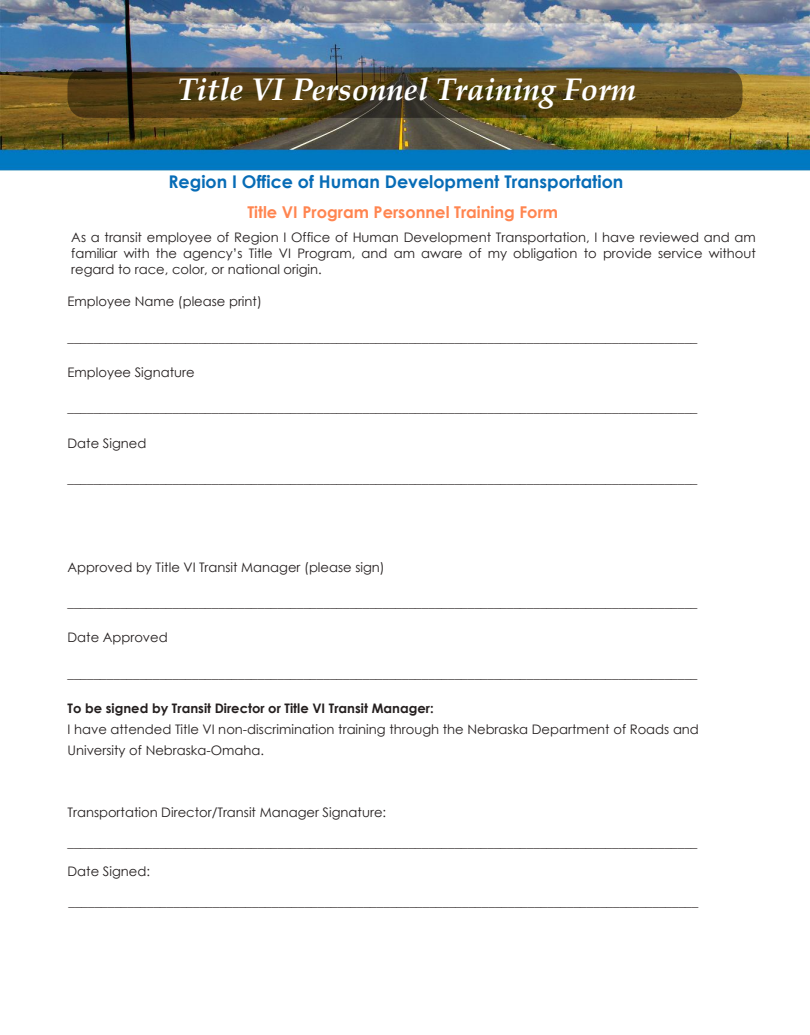
<style>
.page{position:relative;width:810px;height:1035px;background:#fff}
.page>*{position:absolute;margin:0;border:0;box-sizing:border-box;transform-origin:0 0}
.t1{font:italic 700 31.25px "Palatino Linotype";color:#fff}
.t2{font:700 17.5px "Century Gothic";color:#076cb6}
.t3{font:700 16.25px "Century Gothic";color:#ff8550}
.t4{font:13.12px/15.8px "Century Gothic";color:#241f1f;text-align:justify}
.t5{font:700 13.12px "Century Gothic";color:#241f1f}
</style>
<div class="page">
<img style="left:0;top:0;width:810px;height:171px">
<svg style="left:67px;top:68px;width:675px;height:50px;background:#52421b"></svg>
<h1 class="t1" style="left:177px;top:67px;width:461px">Title VI Personnel Training Form</h1>
<h2 class="t2" style="left:168px;top:168px;width:457px">Region I Office of Human Development Transportation</h2>
<p class="t3" style="left:247px;top:202px;width:312px">Title VI Program Personnel Training Form</p>
<p class="t4" style="left:71px;top:229px;width:686px">As a transit employee of Region I Office of Human Development Transportation, I have reviewed and am familiar with the agency’s Title VI Program, and am aware of my obligation to provide service without regard to race, color, or national origin.</p>
<p class="t4" style="left:68px;top:294px;width:196px">Employee Name (please print)</p>
<p class="t4" style="left:68px;top:329px;width:631px">________________________________________________________________________________________________</p>
<p class="t4" style="left:68px;top:364px;width:129px">Employee Signature</p>
<p class="t4" style="left:68px;top:399px;width:631px">________________________________________________________________________________________________</p>
<p class="t4" style="left:68px;top:435px;width:80px">Date Signed</p>
<p class="t4" style="left:68px;top:470px;width:631px">________________________________________________________________________________________________</p>
<p class="t4" style="left:68px;top:559px;width:319px">Approved by Title VI Transit Manager (please sign)</p>
<p class="t4" style="left:68px;top:594px;width:631px">________________________________________________________________________________________________</p>
<p class="t4" style="left:68px;top:629px;width:102px">Date Approved</p>
<p class="t4" style="left:68px;top:665px;width:631px">________________________________________________________________________________________________</p>
<p class="t5" style="left:68px;top:698px;width:368px">To be signed by Transit Director or Title VI Transit Manager:</p>
<p class="t4" style="left:68px;top:719px;width:633px;line-height:20.6px">I have attended Title VI non-discrimination training through the Nebraska Department of Roads and<br>University of Nebraska-Omaha.</p>
<p class="t4" style="left:68px;top:804px;width:320px">Transportation Director/Transit Manager Signature:</p>
<p class="t4" style="left:68px;top:834px;width:631px">________________________________________________________________________________________________</p>
<p class="t4" style="left:68px;top:864px;width:84px">Date Signed:</p>
<p class="t4" style="left:68px;top:894px;width:631px">________________________________________________________________________________________________</p>
</div>
